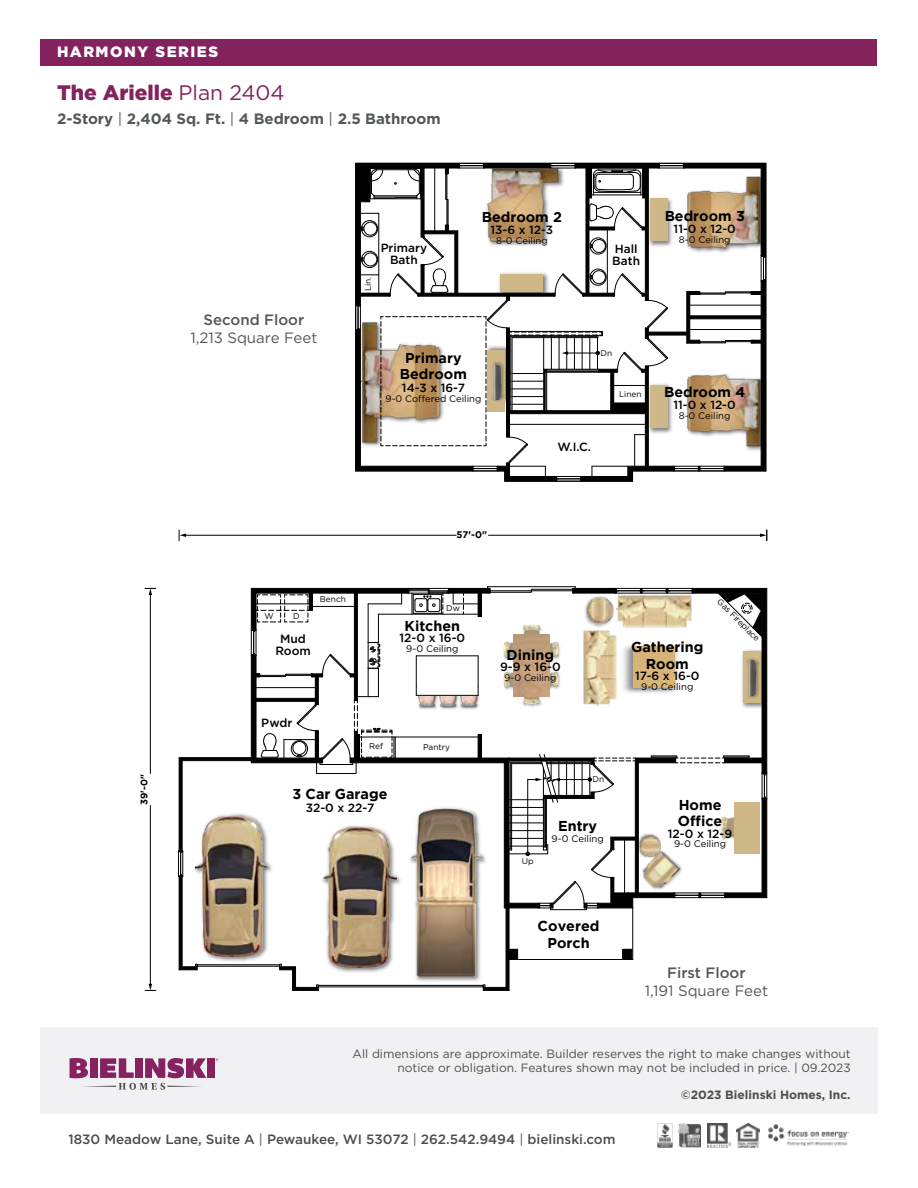
<style>
.page{position:relative;width:918px;height:1188px;background:#fff}
.page>*{position:absolute;margin:0;border:0;box-sizing:border-box;transform-origin:0 0}
.t1{font:900 21px "Gotham HTF";color:#84225e}
.t2{font:700 15px "Gotham HTF";color:#54575a}
.t3{font:15px "Gotham HTF";color:#54575a}
.t4{font:500 15px "Gotham HTF";color:#54575a}
.t5{font:900 15px "Gotham HTF";letter-spacing:.1em;color:#fff}
.t6{font:700 14.25px/16.6px "Gotham";color:#000;text-align:center}
.t7{font:italic 14.25px/13.8px "Gotham";color:#000;text-align:center}
.t8{font:500 13.5px "Gotham HTF";color:#4d4d4f}
.t9{font:12px/14.4px "Gotham HTF";color:#4d4d4f;text-align:right}
.t10{font:500 12px/12px "Gotham";color:#000;text-align:center}
.t11{font:700 12px "Gotham HTF";color:#4d4d4f}
.t12{font:500 11.85px/11.9px "Gotham";color:#000;text-align:center}
.t13{font:9.6px "Gotham";color:#000}
.t14{font:700 9.6px "Gotham";color:#000}
.t15{font:9.45px "Gotham";color:#000}
.t16{font:8.4px "Gotham";color:#000}
.t17{font:8.25px "Gotham";color:#000}
.s1{font-weight:400}
</style>
<div class="page">
<div style="left:40px;top:1027px;width:838px;height:87px;background:#f1f1f3"></div>
<img style="left:767px;top:1124px;width:83px;height:22px">
<img style="left:679px;top:1124px;width:21px;height:23px">
<img style="left:708px;top:1124px;width:23px;height:23px">
<img style="left:736px;top:1124px;width:23px;height:24px">
<img style="left:657px;top:1124px;width:15px;height:23px">
<div style="left:207px;top:1058px;width:8px;height:20px;background:#86225f"></div>
<svg style="left:70px;top:1058px;width:136px;height:32px"></svg>
<div style="left:40px;top:39px;width:838px;height:27px;background:#84225e"></div>
<img style="left:767px;top:648px;width:1px;height:63px">
<hr style="left:488px;top:586px;width:87px;height:1px;background:#000">
<svg style="left:178px;top:587px;width:589px;height:404px"></svg>
<hr style="left:488px;top:535px;width:273px;height:1px;background:#000">
<hr style="left:185px;top:535px;width:271px;height:1px;background:#000">
<svg style="left:179px;top:530px;width:7px;height:11px"></svg>
<svg style="left:760px;top:530px;width:7px;height:11px"></svg>
<hr style="left:150px;top:594px;width:1px;height:180px;background:#000">
<hr style="left:150px;top:806px;width:1px;height:179px;background:#000">
<svg style="left:145px;top:984px;width:11px;height:7px"></svg>
<svg style="left:145px;top:588px;width:11px;height:7px"></svg>
<img style="left:470px;top:162px;width:93px;height:1px">
<svg style="left:355px;top:163px;width:412px;height:319px"></svg>
<p class="t5" style="left:57px;top:43px;width:163px">HARMONY SERIES</p>
<h1 class="t1" style="left:57px;top:81px;width:229px">The Arielle <span class="s1">Plan 2404</span></h1>
<p class="t2" style="left:57px;top:110px;width:385px">2-Story <span class="s1">|</span> 2,404 Sq. Ft. <span class="s1">|</span> 4 Bedroom <span class="s1">|</span> 2.5 Bathroom</p>
<p class="t4" style="left:204px;top:312px;width:102px">Second Floor</p>
<p class="t3" style="left:190px;top:330px;width:129px">1,213 Square Feet</p>
<p class="t17" style="left:363px;top:291px;width:16px;rotate:-90deg">Lin.</p>
<p class="t12" style="left:381px;top:242px;width:48px">Primary<br>Bath</p>
<p class="t6" style="left:482px;top:209px;width:82px">Bedroom 2</p>
<p class="t6" style="left:665px;top:207px;width:82px">Bedroom 3</p>
<p class="t12" style="left:491px;top:224px;width:64px">13-6 x 12-3</p>
<p class="t12" style="left:674px;top:223px;width:64px">11-0 x 12-0</p>
<p class="t15" style="left:496px;top:236px;width:53px">8-0 Ceiling</p>
<p class="t15" style="left:679px;top:235px;width:53px">8-0 Ceiling</p>
<p class="t12" style="left:612px;top:243px;width:29px;text-align:left">Hall<br>Bath</p>
<p class="t14" style="left:139px;top:805px;width:32px;rotate:-90deg">39'-0"</p>
<p class="t6" style="left:400px;top:349px;width:69px">Primary<br>Bedroom</p>
<p class="t12" style="left:402px;top:382px;width:64px">14-3 x 16-7</p>
<p class="t15" style="left:386px;top:394px;width:97px">9-0 Coffered Ceiling</p>
<p class="t17" style="left:601px;top:348px;width:13px">Dn</p>
<p class="t17" style="left:619px;top:389px;width:24px">Linen</p>
<p class="t12" style="left:557px;top:441px;width:35px">W.I.C.</p>
<p class="t6" style="left:664px;top:383px;width:83px">Bedroom 4</p>
<p class="t12" style="left:674px;top:399px;width:64px">11-0 x 12-0</p>
<p class="t15" style="left:679px;top:411px;width:53px">8-0 Ceiling</p>
<p class="t14" style="left:457px;top:530px;width:32px">57'-0"</p>
<p class="t16" style="left:264px;top:611px;width:11px">W</p>
<p class="t16" style="left:293px;top:611px;width:8px">D</p>
<p class="t10" style="left:275px;top:632px;width:37px">Mud<br>Room</p>
<p class="t16" style="left:320px;top:595px;width:28px">Bench</p>
<p class="t16" style="left:446px;top:603px;width:15px">Dw</p>
<p class="t6" style="left:405px;top:617px;width:57px">Kitchen</p>
<p class="t10" style="left:400px;top:632px;width:67px">12-0 x 16-0</p>
<p class="t13" style="left:406px;top:643px;width:54px">9-0 Ceiling</p>
<p class="t10" style="left:261px;top:717px;width:33px">Pwdr</p>
<p class="t16" style="left:369px;top:741px;width:15px">Ref</p>
<p class="t6" style="left:292px;top:785px;width:97px">3 Car Garage</p>
<p class="t10" style="left:306px;top:802px;width:70px">32-0 x 22-7</p>
<p class="t16" style="left:423px;top:742px;width:29px">Pantry</p>
<p class="t6" style="left:507px;top:646px;width:49px">Dining</p>
<p class="t10" style="left:500px;top:661px;width:62px">9-9 x 16-0</p>
<p class="t13" style="left:504px;top:672px;width:54px">9-0 Ceiling</p>
<p class="t16" style="left:593px;top:775px;width:13px">Dn</p>
<p class="t16" style="left:522px;top:856px;width:13px">Up</p>
<p class="t6" style="left:558px;top:818px;width:41px">Entry</p>
<p class="t13" style="left:552px;top:833px;width:54px">9-0 Ceiling</p>
<p class="t6" style="left:538px;top:917px;width:63px">Covered<br>Porch</p>
<p class="t6" style="left:631px;top:638px;width:74px">Gathering<br>Room</p>
<p class="t10" style="left:635px;top:670px;width:66px">17-6 x 16-0</p>
<p class="t13" style="left:641px;top:681px;width:54px">9-0 Ceiling</p>
<p class="t16" style="left:722px;top:597px;width:58px;rotate:45deg">Gas Fireplace</p>
<p class="t6" style="left:678px;top:796px;width:46px;text-align:left">Home<br>Office</p>
<p class="t10" style="left:668px;top:828px;width:66px">12-0 x 12-9</p>
<p class="t13" style="left:674px;top:838px;width:54px">9-0 Ceiling</p>
<p class="t4" style="left:667px;top:964px;width:80px">First Floor</p>
<p class="t3" style="left:645px;top:982px;width:125px">1,191 Square Feet</p>
<p class="t7" style="left:418px;top:1043px;width:119px">First Floor<br>1,191 Square Feet</p>
<p class="t9" style="left:353px;top:1046px;width:500px">All dimensions are approximate. Builder reserves the right to make changes without notice or obligation. Features shown may not be included in price. | 09.2023</p>
<p class="t11" style="left:681px;top:1088px;width:172px">©2023 Bielinski Homes, Inc.</p>
<p class="t8" style="left:68px;top:1131px;width:549px">1830 Meadow Lane, Suite A <span class="s1">|</span> Pewaukee, WI 53072 <span class="s1">|</span> 262.542.9494 <span class="s1">|</span> bielinski.com</p>
</div>
